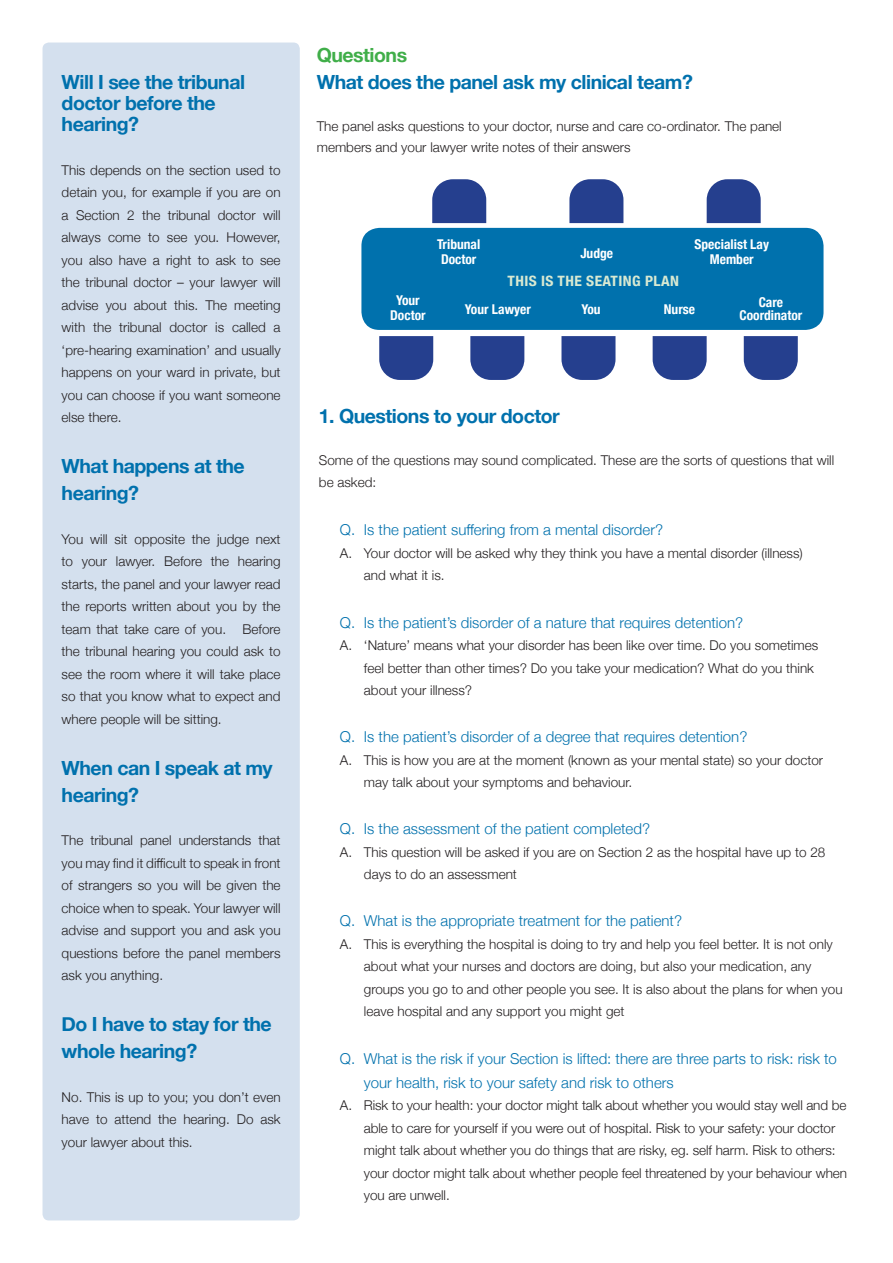
<style>
.page{position:relative;width:893px;height:1263px;background:#fff}
.page>*{position:absolute;margin:0;border:0;box-sizing:border-box;transform-origin:0 0}
.t1{font:700 19.5px/27px "Helvetica Neue";letter-spacing:-.025em;color:#0071ad}
.t2{font:700 19.5px "Helvetica Neue";letter-spacing:-.025em;color:#40ae49}
.t3{font:300 15px/24px "Helvetica Neue";color:#0071ad}
.t4{font:700 condensed 14.25px "Helvetica Neue";letter-spacing:.025em;color:#d8e9d2;scale:1.08 1}
.t5{font:300 13.5px/22.5px "Helvetica Neue";color:#231f20}
.t6{font:700 condensed 13.5px "Helvetica Neue";color:#fff}
</style>
<div class="page">
<div style="left:43px;top:43px;width:257px;height:1177px;background:#d4e0ee;border-radius:6px"></div>
<div style="left:361px;top:228px;width:462px;height:102px;background:#0071ad;border-radius:18px"></div>
<svg style="left:432px;top:179px;width:54px;height:44px;background:#374f97"></svg>
<svg style="left:569px;top:179px;width:54px;height:44px;background:#384f97"></svg>
<svg style="left:707px;top:179px;width:54px;height:44px;background:#374f97"></svg>
<svg style="left:379px;top:336px;width:54px;height:44px;background:#374e97"></svg>
<svg style="left:470px;top:336px;width:54px;height:44px;background:#374f97"></svg>
<svg style="left:561px;top:336px;width:54px;height:44px;background:#374f97"></svg>
<svg style="left:653px;top:336px;width:54px;height:44px;background:#374f97"></svg>
<svg style="left:744px;top:336px;width:54px;height:44px;background:#374e97"></svg>
<h1 class="t1" style="left:62px;top:72px;width:185px;line-height:21px">Will I see the tribunal doctor before the hearing?</h1>
<p class="t5" style="left:62px;top:158px;width:220px;text-align:justify">This depends on the section used to detain you, for example if you are on a Section 2 the tribunal doctor will always come to see you. However, you also have a right to ask to see the tribunal doctor – your lawyer will advise you about this. The meeting with the tribunal doctor is called a ‘pre-hearing examination’ and usually happens on your ward in private, but you can choose if you want someone else there.</p>
<h1 class="t1" style="left:62px;top:453px;width:185px">What happens at the hearing?</h1>
<p class="t5" style="left:62px;top:527px;width:220px;text-align:justify">You will sit opposite the judge next to your lawyer. Before the hearing starts, the panel and your lawyer read the reports written about you by the team that take care of you. Before the tribunal hearing you could ask to see the room where it will take place so that you know what to expect and where people will be sitting.</p>
<h1 class="t1" style="left:62px;top:755px;width:213px">When can I speak at my hearing?</h1>
<p class="t5" style="left:62px;top:828px;width:220px;text-align:justify">The tribunal panel understands that you may find it difficult to speak in front of strangers so you will be given the choice when to speak. Your lawyer will advise and support you and ask you questions before the panel members ask you anything.</p>
<h1 class="t1" style="left:62px;top:1011px;width:212px">Do I have to stay for the whole hearing?</h1>
<p class="t5" style="left:62px;top:1085px;width:220px;text-align:justify">No. This is up to you; you don’t even have to attend the hearing. Do ask your lawyer about this.</p>
<h1 class="t2" style="left:317px;top:40px;width:92px">Questions</h1>
<h1 class="t1" style="left:317px;top:69px;width:378px">What does the panel ask my clinical team?</h1>
<p class="t5" style="left:317px;top:115px;width:466px;line-height:21px">The panel asks questions to your doctor, nurse and care co-ordinator. The panel members and your lawyer write notes of their answers</p>
<p class="t6" style="left:694px;top:233px;width:76px">Specialist Lay</p>
<p class="t6" style="left:437px;top:233px;width:45px">Tribunal</p>
<p class="t6" style="left:580px;top:242px;width:34px">Judge</p>
<p class="t6" style="left:441px;top:248px;width:37px">Doctor</p>
<p class="t6" style="left:710px;top:248px;width:45px">Member</p>
<p class="t4" style="left:508px;top:269px;width:160px">THIS IS THE SEATING PLAN</p>
<p class="t6" style="left:396px;top:289px;width:25px">Your</p>
<p class="t6" style="left:759px;top:291px;width:26px">Care</p>
<p class="t6" style="left:465px;top:298px;width:67px">Your Lawyer</p>
<p class="t6" style="left:581px;top:298px;width:21px">You</p>
<p class="t6" style="left:664px;top:298px;width:33px">Nurse</p>
<p class="t6" style="left:390px;top:304px;width:37px">Doctor</p>
<p class="t6" style="left:739px;top:304px;width:64px">Coordinator</p>
<h1 class="t1" style="left:319px;top:403px;width:242px">1. Questions to your doctor</h1>
<p class="t5" style="left:319px;top:448px;width:517px">Some of the questions may sound complicated. These are the sorts of questions that will be asked:</p>
<p class="t3" style="left:340px;top:517px;width:325px">Q. Is the patient suffering from a mental disorder?</p>
<p class="t5" style="left:364px;top:541px;width:440px;text-indent:-24px">A. Your doctor will be asked why they think you have a mental disorder (illness) and what it is.</p>
<p class="t3" style="left:340px;top:609px;width:405px">Q. Is the patient’s disorder of a nature that requires detention?</p>
<p class="t5" style="left:364px;top:633px;width:456px;text-indent:-24px">A. ‘Nature’ means what your disorder has been like over time. Do you sometimes feel better than other times? Do you take your medication? What do you think about your illness?</p>
<p class="t3" style="left:340px;top:724px;width:409px">Q. Is the patient’s disorder of a degree that requires detention?</p>
<p class="t5" style="left:364px;top:748px;width:461px;text-indent:-24px">A. This is how you are at the moment (known as your mental state) so your doctor may talk about your symptoms and behaviour.</p>
<p class="t3" style="left:340px;top:816px;width:312px">Q. Is the assessment of the patient completed?</p>
<p class="t5" style="left:364px;top:840px;width:463px;text-indent:-24px">A. This question will be asked if you are on Section 2 as the hospital have up to 28 days to do an assessment</p>
<p class="t3" style="left:340px;top:908px;width:344px">Q. What is the appropriate treatment for the patient?</p>
<p class="t5" style="left:364px;top:932px;width:480px;text-indent:-24px">A. This is everything the hospital is doing to try and help you feel better. It is not only about what your nurses and doctors are doing, but also your medication, any groups you go to and other people you see. It is also about the plans for when you leave hospital and any support you might get</p>
<p class="t3" style="left:364px;top:1045px;width:474px;text-indent:-24px">Q. What is the risk if your Section is lifted: there are three parts to risk: risk to your health, risk to your safety and risk to others</p>
<p class="t5" style="left:364px;top:1093px;width:485px;text-indent:-24px">A. Risk to your health: your doctor might talk about whether you would stay well and be able to care for yourself if you were out of hospital. Risk to your safety: your doctor might talk about whether you do things that are risky, eg. self harm. Risk to others: your doctor might talk about whether people feel threatened by your behaviour when you are unwell.</p>
</div>
